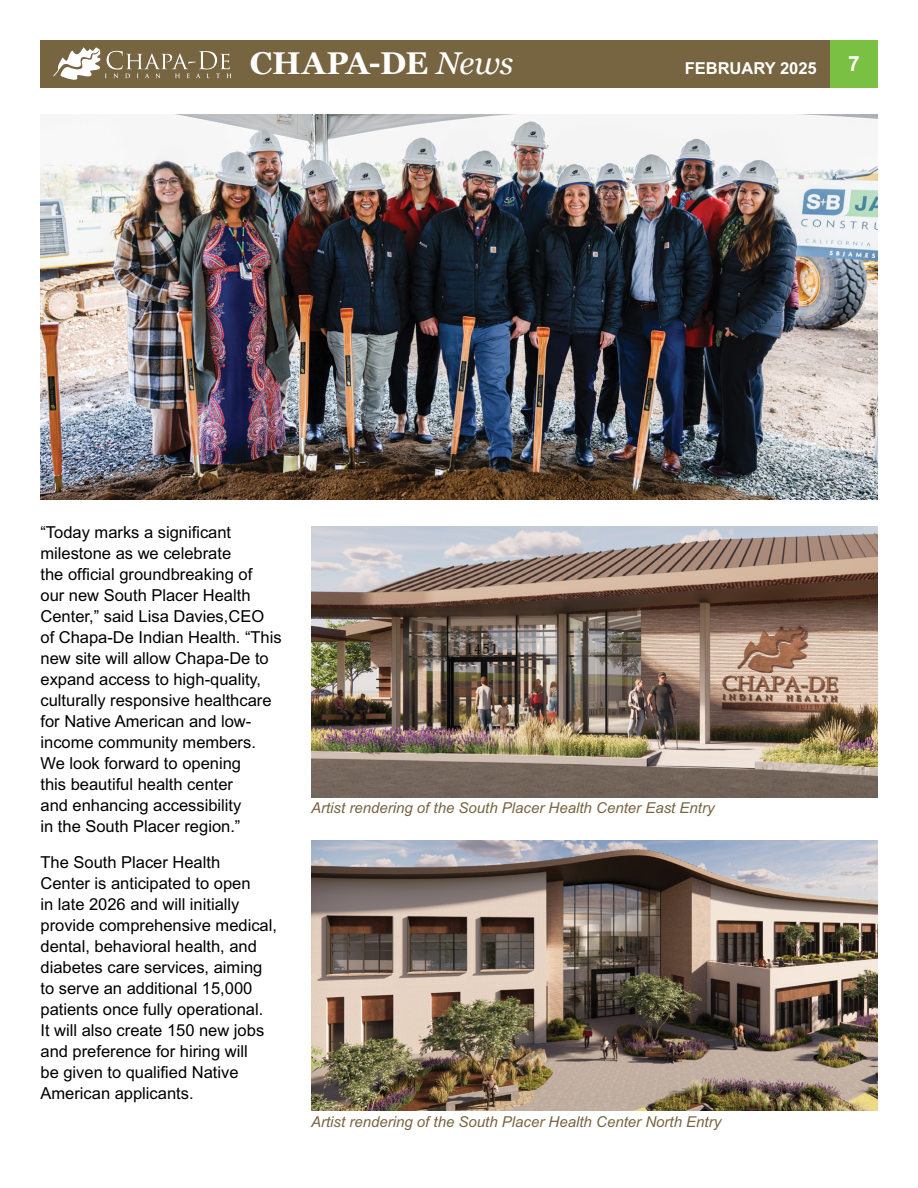
<style>
.page{position:relative;width:918px;height:1188px;background:#fff}
.page>*{position:absolute;margin:0;border:0;box-sizing:border-box;transform-origin:0 0}
.t1{font:700 31.5px "Georgia";letter-spacing:-.01em;color:#fff}
.t2{font:700 21px "Arial MT Std";color:#fff}
.Body_Copy{font:16.5px/21px "Arial MT Std";color:#000}
.t3{font:700 16.5px "Arial MT Std";color:#fff}
.Caption_Source{font:italic 15px "Arial MT Std";color:#776441}
.s1{font-weight:400;font-style:italic}
</style>
<div class="page">
<div style="left:40px;top:40px;width:838px;height:48px;background:#776441"></div>
<div style="left:830px;top:40px;width:48px;height:48px;background:#7ac143"></div>
<svg style="left:53px;top:47px;width:178px;height:33px"></svg>
<img style="left:40px;top:115px;width:838px;height:385px">
<img style="left:311px;top:526px;width:567px;height:271px">
<img style="left:311px;top:840px;width:567px;height:271px">
<h1 class="t1" style="left:250px;top:40px;width:265px">CHAPA-DE <span class="s1">News</span></h1>
<p class="t3" style="left:685px;top:59px;width:134px">FEBRUARY 2025</p>
<p class="t2" style="left:848px;top:51px;width:13px">7</p>
<p class="Body_Copy" style="left:40px;top:522px;width:243px">“Today marks a significant milestone as we celebrate<br>the official groundbreaking of<br>our new South Placer Health<br>Center,” said Lisa Davies,CEO of Chapa-De Indian Health. “This new site will allow Chapa-De to expand access to high-quality, culturally responsive healthcare for Native American and low&shy;income community members.<br>We look forward to opening<br>this beautiful health center<br>and enhancing accessibility<br>in the South Placer region.”</p>
<p class="Body_Copy" style="left:40px;top:852px;width:238px">The South Placer Health<br>Center is anticipated to open<br>in late 2026 and will initially provide comprehensive medical, dental, behavioral health, and diabetes care services, aiming to serve an additional 15,000 patients once fully operational.<br>It will also create 150 new jobs and preference for hiring will<br>be given to qualified Native<br>American applicants.</p>
<p class="Caption_Source" style="left:311px;top:799px;width:405px">Artist rendering of the South Placer Health Center East Entry</p>
<p class="Caption_Source" style="left:311px;top:1113px;width:412px">Artist rendering of the South Placer Health Center North Entry</p>
</div>
